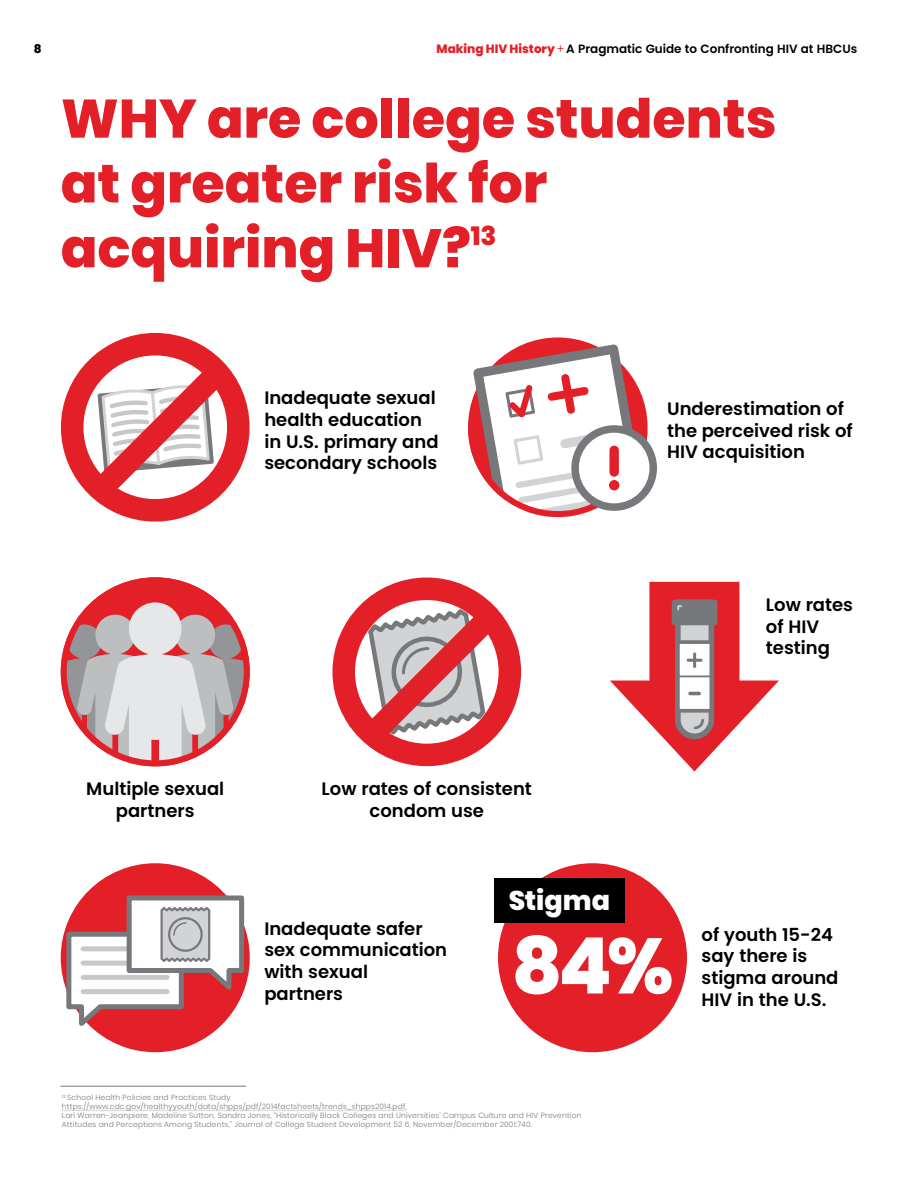
<style>
.page{position:relative;width:918px;height:1188px;background:#fff}
.page>*{position:absolute;margin:0;border:0;box-sizing:border-box;transform-origin:0 0}
.t1{font:800 78px "Poppins";color:#fff}
.t2{font:800 54px/64.8px "Poppins";color:#e31f27}
.t3{font:800 27px "Poppins";color:#fff}
.t4{font:600 18px/21.6px "Poppins";color:#000}
.t5{font:600 12px "Poppins";color:#000}
.t6{font:800 12px "Poppins";color:#000}
.t7{font:300 7.5px/9px "Poppins";letter-spacing:.025em;color:#77787b}
.s1{font-weight:800;color:#e31f27}
.s2{font-weight:300;color:#e31f27}
</style>
<div class="page">
<div style="left:61px;top:863px;width:189px;height:189px;background:#e31f27;border-radius:50%"></div>
<div style="left:498px;top:863px;width:189px;height:189px;background:#e31f27;border-radius:50%"></div>
<div style="left:649px;top:582px;width:90px;height:119px;background:#e31f27"></div>
<hr style="left:62px;top:1110px;width:344px;height:1px;background:#dcddde">
<hr style="left:60px;top:1086px;width:186px;height:1px;background:#77787b">
<svg style="left:610px;top:598px;width:169px;height:173px"></svg>
<hr style="left:679px;top:675px;width:31px;height:2px;background:#77787b">
<svg style="left:65px;top:894px;width:181px;height:134px"></svg>
<div style="left:332px;top:578px;width:189px;height:188px;border:22px solid #e31f27;border-radius:50%"></div>
<svg style="left:341px;top:590px;width:176px;height:176px"></svg>
<svg style="left:468px;top:344px;width:189px;height:173px"></svg>
<div style="left:494px;top:878px;width:131px;height:45px;background:#000"></div>
<svg style="left:61px;top:577px;width:189px;height:189px"></svg>
<div style="left:61px;top:333px;width:189px;height:189px;border:22px solid #e31f27;border-radius:50%"></div>
<svg style="left:69px;top:346px;width:176px;height:175px"></svg>
<h3 class="t6" style="left:34px;top:42px;width:9px">8</h3>
<h3 class="t5" style="left:437px;top:42px;width:422px"><span class="s1">Making HIV History</span> <span class="s2">+</span> A Pragmatic Guide to Confronting HIV at HBCUs</h3>
<h2 class="t2" style="left:61px;top:87px;width:717px">WHY are college students at greater risk for acquiring HIV?<sup>13</sup></h2>
<h3 class="t4" style="left:264px;top:387px;width:176px">Inadequate sexual health education in U.S. primary and secondary schools</h3>
<h3 class="t4" style="left:667px;top:398px;width:187px">Underestimation of the perceived risk of<br>HIV acquisition</h3>
<h3 class="t4" style="left:766px;top:594px;width:89px">Low rates of HIV testing</h3>
<h3 class="t4" style="left:86px;top:778px;width:139px;text-align:center">Multiple sexual partners</h3>
<h3 class="t4" style="left:322px;top:778px;width:212px;text-align:center">Low rates of consistent condom use</h3>
<h3 class="t4" style="left:264px;top:918px;width:184px">Inadequate safer sex communication with sexual partners</h3>
<h3 class="t3" style="left:509px;top:885px;width:103px">Stigma</h3>
<h1 class="t1" style="left:512px;top:921px;width:163px">84%</h1>
<h3 class="t4" style="left:702px;top:924px;width:138px">of youth 15-24 say there is stigma around<br>HIV in the U.S.</h3>
<p class="t7" style="left:62px;top:1093px;width:521px"><sup>13</sup> School Health Policies and Practices Study<br>https://www.cdc.gov/healthyyouth/data/shpps/pdf/2014factsheets/trends_shpps2014.pdf,<br>Lari Warren-Jeanpiere, Madeline Sutton, Sandra Jones, “Historically Black Colleges and Universities’ Campus Culture and HIV Prevention Attitudes and Perceptions Among Students,” Journal of College Student Development 52 6, November/December 2001:740.</p>
</div>
